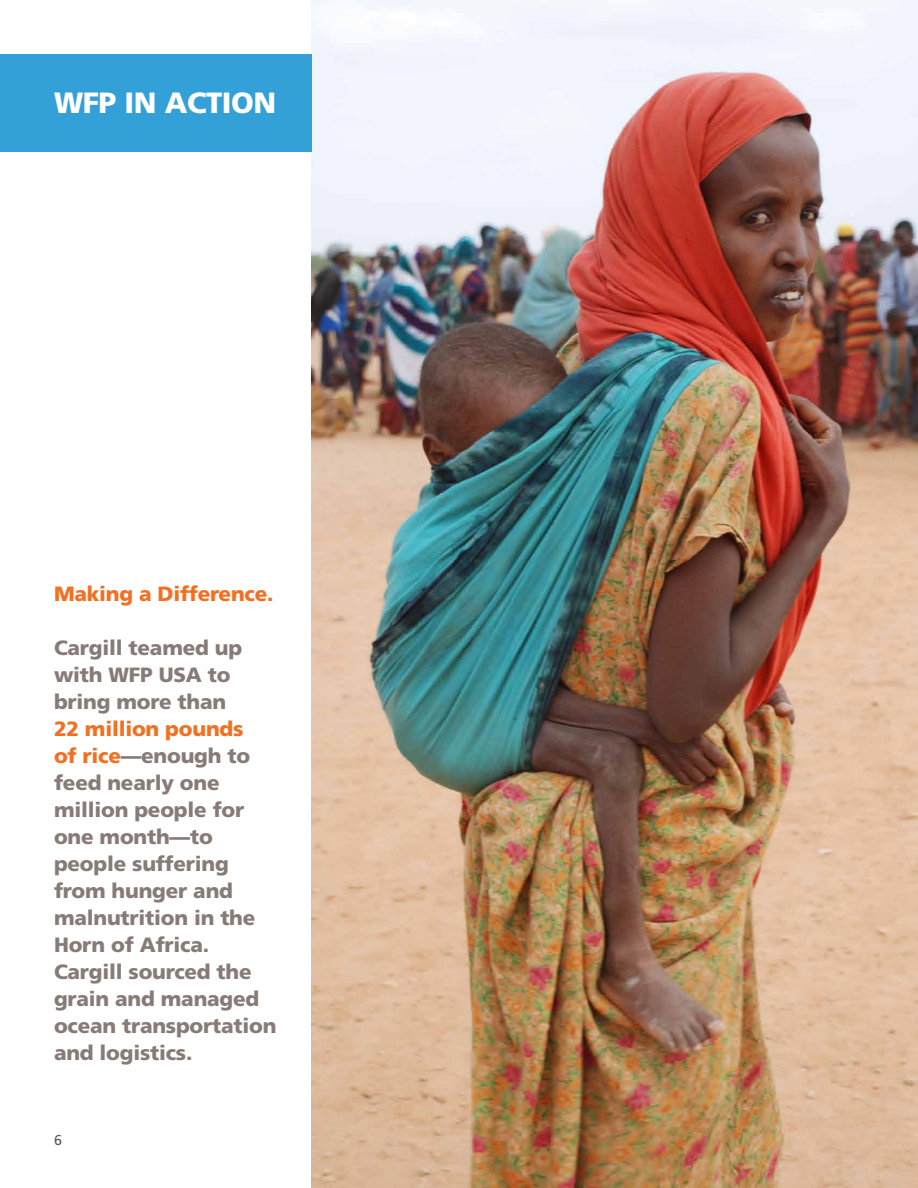
<style>
.page{position:relative;width:918px;height:1188px;background:#fff}
.page>*{position:absolute;margin:0;border:0;box-sizing:border-box;transform-origin:0 0}
.t1{font:900 29.25px "Frutiger";letter-spacing:-.015em;color:#fff}
.t2{font:900 20.7px/27px "Frutiger";letter-spacing:-.01em;color:#877b77}
.t3{font:900 20.7px "Frutiger";letter-spacing:-.01em;color:#f36f21}
.t4{font:14.25px "Frutiger";color:#58595b}
.s1{color:#f36f21}
</style>
<div class="page">
<img style="left:311px;top:0;width:607px;height:1188px">
<div style="left:0;top:54px;width:311px;height:98px;background:#33a0d8"></div>
<h1 class="t1" style="left:54px;top:86px;width:224px">WFP in Action</h1>
<p class="t3" style="left:54px;top:582px;width:221px">Making a Difference.</p>
<p class="t2" style="left:54px;top:634px;width:190px">Cargill teamed up with WFP USA to bring more than</p>
<p class="t2" style="left:54px;top:715px;width:224px"><span class="s1">22 million pounds<br>of rice</span>—enough to feed nearly one million people for one month—to people suffering from hunger and malnutrition in the<br>Horn of Africa.<br>Cargill sourced the grain and managed ocean transportation and logistics.</p>
<p class="t4" style="left:54px;top:1132px;width:9px">6</p>
</div>
